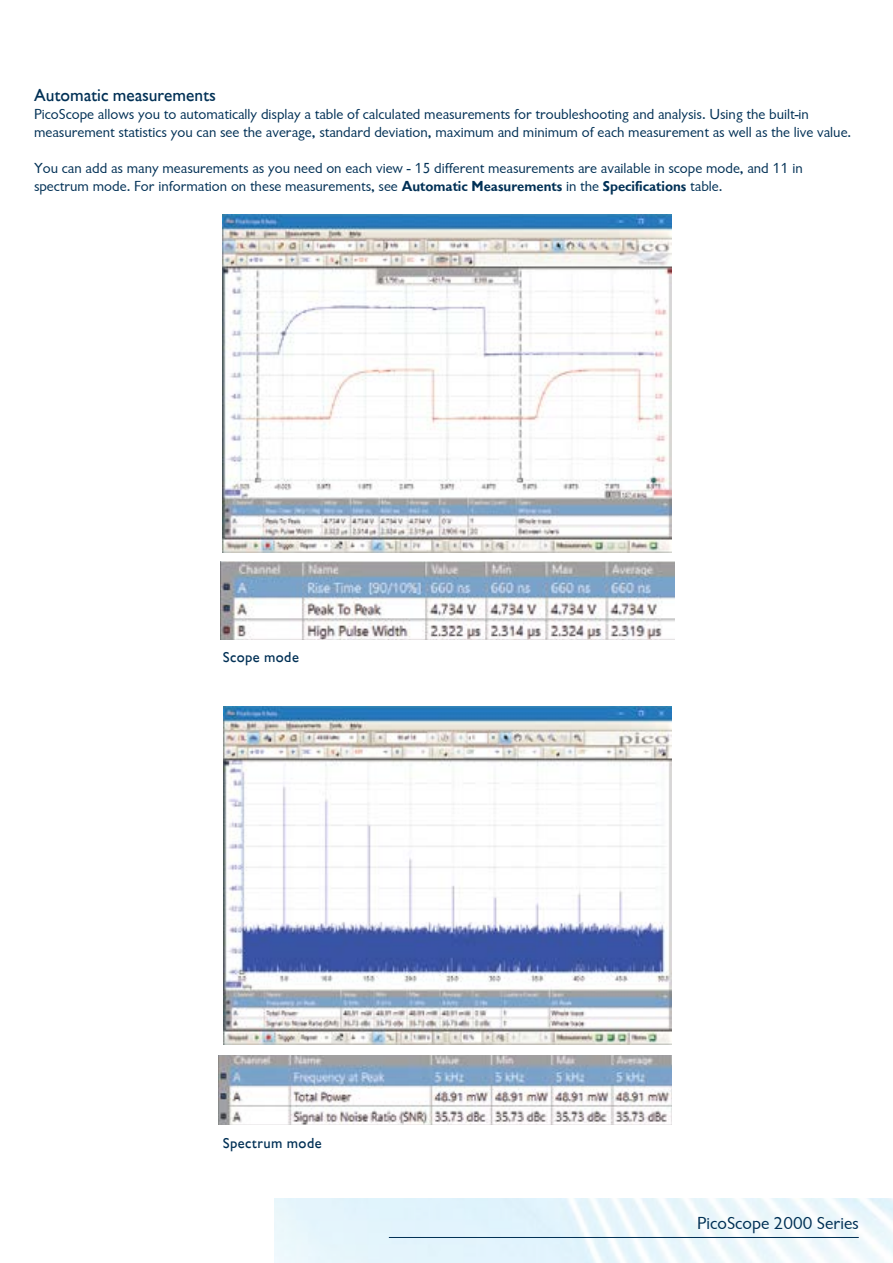
<style>
.page{position:relative;width:893px;height:1263px;background:#fff}
.page>*{position:absolute;margin:0;border:0;box-sizing:border-box;transform-origin:0 0}
.t1{font:500 18px "Chantilly";color:#003055}
.t2{font:18px "Chantilly";color:#003055}
.t3{font:15px/18px "Chantilly";color:#003055}
.t4{font:500 15px "Chantilly";letter-spacing:.025em;color:#003055}
.s1{font-weight:700}
</style>
<div class="page">
<hr style="left:389px;top:1237px;width:470px;height:1px;background:#003055">
<img style="left:223px;top:215px;width:448px;height:337px">
<img style="left:223px;top:707px;width:448px;height:337px">
<img style="left:220px;top:561px;width:454px;height:79px">
<img style="left:218px;top:1055px;width:453px;height:69px">
<p class="t1" style="left:34px;top:85px;width:183px">Automatic measurements</p>
<p class="t3" style="left:34px;top:105px;width:819px">PicoScope allows you to automatically display a table of calculated measurements for troubleshooting and analysis. Using the built-in measurement statistics you can see the average, standard deviation, maximum and minimum of each measurement as well as the live value.</p>
<p class="t3" style="left:34px;top:159px;width:770px">You can add as many measurements as you need on each view - 15 different measurements are available in scope mode, and 11 in spectrum mode. For information on these measurements, see <span class="s1">Automatic Measurements</span> in the <span class="s1">Specifications</span> table.</p>
<p class="t4" style="left:223px;top:649px;width:77px">Scope mode</p>
<p class="t4" style="left:223px;top:1135px;width:100px">Spectrum mode</p>
<p class="t2" style="left:697px;top:1213px;width:163px">PicoScope 2000 Series</p>
</div>
